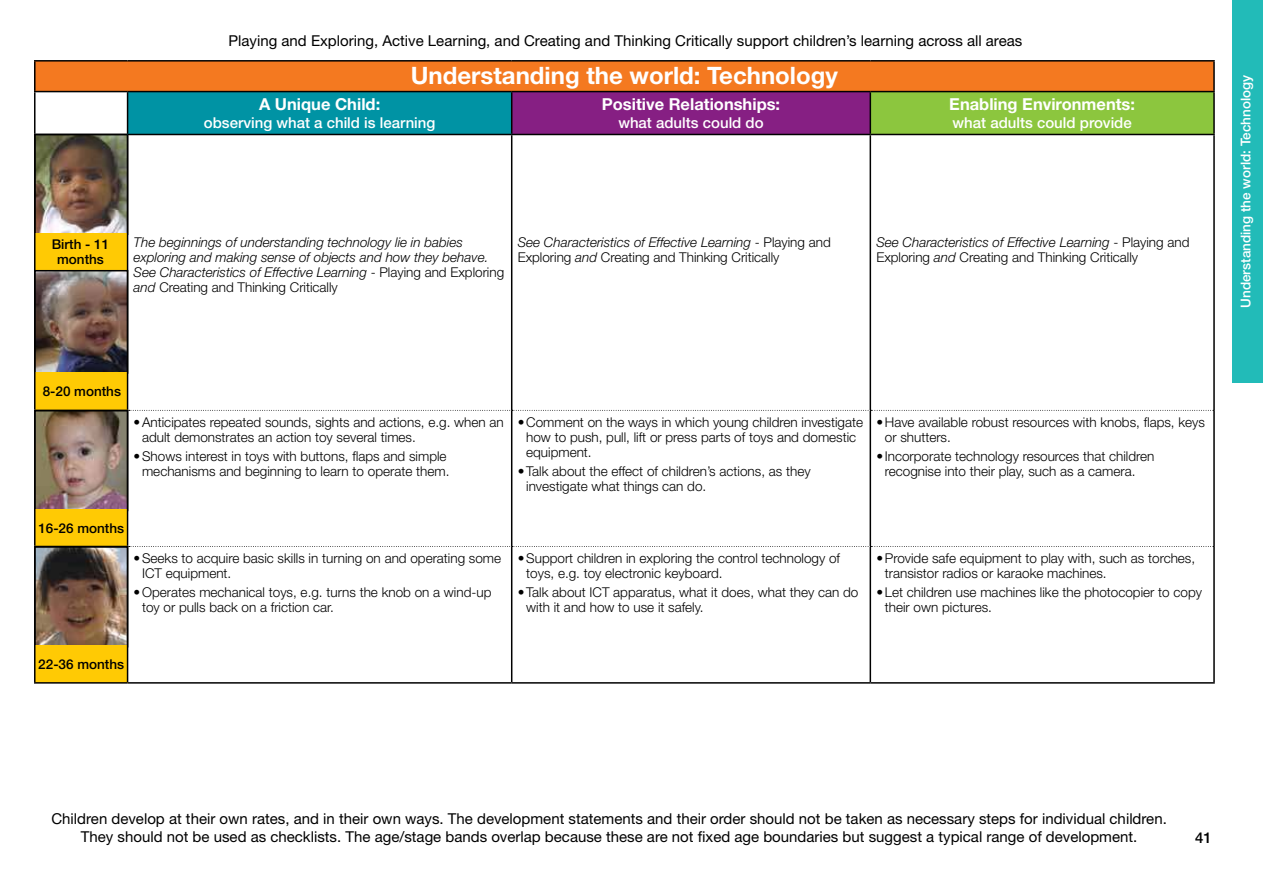
<style>
.page{position:relative;width:1263px;height:893px;background:#fff}
.page>*{position:absolute;margin:0;border:0;box-sizing:border-box;transform-origin:0 0}
.t1{font:700 24px "Helvetica Neue";color:#fff}
.t2{font:700 16.5px "Helvetica Neue";color:#fff}
.t3{font:15px/18px "Helvetica Neue";color:#000;text-align:center}
.t4{font:500 15px "Helvetica Neue";color:#fff}
.t5{font:500 15px "Helvetica Neue";color:#000}
.t6{font:300 13.5px/15px "Helvetica Neue";color:#000}
.t7{font:italic 300 13.5px/15px "Helvetica Neue";color:#000}
.t8{font:500 13.5px/15px "Helvetica Neue";color:#000;text-align:center}
.t9{font:500 13.5px "Helvetica Neue";color:#fff}
.s1{font-style:normal}
.s2{font-style:italic}
</style>
<div class="page">
<div style="left:1232px;top:0;width:31px;height:383px;background:#22bbb8"></div>
<img style="left:37px;top:413px;width:88px;height:95px">
<div style="left:35px;top:509px;width:92px;height:37px;background:#ffca04"></div>
<img style="left:37px;top:137px;width:88px;height:95px">
<div style="left:34px;top:233px;width:93px;height:37px;background:#ffca04"></div>
<img style="left:37px;top:549px;width:88px;height:95px">
<div style="left:34px;top:546px;width:94px;height:101px;border:2px solid #000"></div>
<div style="left:35px;top:646px;width:92px;height:37px;background:#ffca04"></div>
<img style="left:37px;top:273px;width:88px;height:98px">
<div style="left:34px;top:270px;width:94px;height:104px;border:2px solid #000"></div>
<div style="left:36px;top:372px;width:92px;height:37px;background:#ffca04"></div>
<div style="left:35px;top:61px;width:1179px;height:31px;background:#f47920"></div>
<div style="left:128px;top:92px;width:384px;height:42px;background:#0093a4"></div>
<div style="left:512px;top:92px;width:358px;height:42px;background:#861f83"></div>
<div style="left:870px;top:92px;width:344px;height:42px;background:#8cc63e"></div>
<hr style="left:34px;top:60px;width:94px;height:2px;background:#000">
<hr style="left:34px;top:62px;width:2px;height:29px;background:#000">
<hr style="left:128px;top:60px;width:384px;height:2px;background:#000">
<hr style="left:512px;top:60px;width:358px;height:2px;background:#000">
<hr style="left:870px;top:60px;width:345px;height:2px;background:#000">
<hr style="left:1213px;top:62px;width:2px;height:29px;background:#000">
<hr style="left:34px;top:91px;width:94px;height:1px;background:#000">
<hr style="left:34px;top:92px;width:2px;height:42px;background:#000">
<hr style="left:128px;top:91px;width:384px;height:1px;background:#000">
<hr style="left:127px;top:92px;width:1px;height:42px;background:#000">
<hr style="left:512px;top:91px;width:358px;height:1px;background:#000">
<hr style="left:511px;top:92px;width:1px;height:42px;background:#000">
<hr style="left:870px;top:91px;width:345px;height:1px;background:#000">
<hr style="left:869px;top:92px;width:2px;height:42px;background:#000">
<hr style="left:1213px;top:92px;width:2px;height:42px;background:#000">
<hr style="left:34px;top:134px;width:94px;height:1px;background:#000">
<hr style="left:34px;top:135px;width:2px;height:275px;background:#000">
<hr style="left:128px;top:134px;width:384px;height:1px;background:#000">
<hr style="left:512px;top:134px;width:358px;height:1px;background:#000">
<hr style="left:870px;top:134px;width:345px;height:1px;background:#000">
<hr style="left:34px;top:410px;width:94px;height:1px;background:#000">
<hr style="left:34px;top:411px;width:2px;height:135px;background:#000">
<hr style="left:34px;top:546px;width:94px;height:1px;background:#000">
<hr style="left:34px;top:547px;width:2px;height:135px;background:#000">
<hr style="left:34px;top:682px;width:94px;height:2px;background:#000">
<hr style="left:127px;top:135px;width:1px;height:275px;background:#000">
<hr style="left:511px;top:135px;width:1px;height:275px;background:#000">
<hr style="left:869px;top:135px;width:2px;height:275px;background:#000">
<hr style="left:1213px;top:135px;width:2px;height:275px;background:#000">
<hr style="left:127px;top:411px;width:1px;height:135px;background:#000">
<hr style="left:511px;top:411px;width:1px;height:135px;background:#000">
<hr style="left:869px;top:411px;width:2px;height:135px;background:#000">
<hr style="left:1213px;top:410px;width:2px;height:136px;background:#000">
<svg style="left:129px;top:410px;width:1085px;height:1px"></svg>
<svg style="left:129px;top:546px;width:1084px;height:1px"></svg>
<hr style="left:127px;top:547px;width:1px;height:135px;background:#000">
<hr style="left:511px;top:547px;width:1px;height:135px;background:#000">
<hr style="left:869px;top:547px;width:2px;height:135px;background:#000">
<hr style="left:1213px;top:546px;width:2px;height:136px;background:#000">
<hr style="left:128px;top:682px;width:384px;height:2px;background:#000">
<hr style="left:512px;top:682px;width:358px;height:2px;background:#000">
<hr style="left:870px;top:682px;width:345px;height:2px;background:#000">
<p class="t3" style="left:228px;top:33px;width:795px">Playing and Exploring, Active Learning, and Creating and Thinking Critically support children’s learning across all areas</p>
<h1 class="t1" style="left:411px;top:67px;width:429px">Understanding the world: Technology</h1>
<p class="t2" style="left:259px;top:98px;width:123px">A Unique Child:</p>
<p class="t4" style="left:204px;top:118px;width:233px">observing what a child is learning</p>
<p class="t2" style="left:602px;top:98px;width:180px">Positive Relationships:</p>
<p class="t4" style="left:618px;top:118px;width:147px">what adults could do</p>
<p class="t2" style="left:949px;top:98px;width:187px">Enabling Environments:</p>
<p class="t4" style="left:952px;top:118px;width:181px">what adults could provide</p>
<p class="t8" style="left:52px;top:238px;width:59px">Birth - 11 months</p>
<p class="t7" style="left:134px;top:236px;width:372px">The beginnings of understanding technology lie in babies exploring and making sense of objects and how they behave.<br>See Characteristics of Effective Learning <span class="s1">- Playing and Exploring </span>and <span class="s1">Creating and Thinking Critically</span></p>
<p class="t6" style="left:518px;top:236px;width:315px"><span class="s2">See Characteristics of Effective Learning</span> - Playing and<br>Exploring <span class="s2">and</span> Creating and Thinking Critically</p>
<p class="t6" style="left:876px;top:236px;width:315px"><span class="s2">See Characteristics of Effective Learning</span> - Playing and<br>Exploring <span class="s2">and</span> Creating and Thinking Critically</p>
<p class="t8" style="left:43px;top:385px;width:80px">8-20 months</p>
<p class="t6" style="left:142px;top:416px;width:363px;text-indent:-9px">• Anticipates repeated sounds, sights and actions, e.g. when an adult demonstrates an action toy several times.</p>
<p class="t6" style="left:134px;top:450px;width:317px;text-align:right">• Shows interest in toys with buttons, flaps and simple mechanisms and beginning to learn to operate them.</p>
<p class="t8" style="left:38px;top:522px;width:87px">16-26 months</p>
<p class="t6" style="left:142px;top:552px;width:361px;text-indent:-9px">• Seeks to acquire basic skills in turning on and operating some<br>ICT equipment.</p>
<p class="t6" style="left:142px;top:586px;width:351px;text-indent:-9px">• Operates mechanical toys, e.g. turns the knob on a wind-up toy or pulls back on a friction car.</p>
<p class="t6" style="left:526px;top:416px;width:338px;text-indent:-9px">• Comment on the ways in which young children investigate how to push, pull, lift or press parts of toys and domestic equipment.</p>
<p class="t6" style="left:526px;top:465px;width:286px;text-indent:-9px">• Talk about the effect of children’s actions, as they investigate what things can do.</p>
<p class="t6" style="left:885px;top:416px;width:322px;text-indent:-9px">• Have available robust resources with knobs, flaps, keys or shutters.</p>
<p class="t6" style="left:885px;top:450px;width:271px;text-indent:-9px">• Incorporate technology resources that children recognise into their play, such as a camera.</p>
<p class="t6" style="left:526px;top:552px;width:315px;text-indent:-9px">• Support children in exploring the control technology of toys, e.g. toy electronic keyboard.</p>
<p class="t6" style="left:526px;top:586px;width:334px;text-indent:-9px">• Talk about ICT apparatus, what it does, what they can do with it and how to use it safely.</p>
<p class="t6" style="left:885px;top:552px;width:312px;text-indent:-9px">• Provide safe equipment to play with, such as torches, transistor radios or karaoke machines.</p>
<p class="t6" style="left:885px;top:586px;width:319px;text-indent:-9px">• Let children use machines like the photocopier to copy their own pictures.</p>
<p class="t8" style="left:38px;top:658px;width:87px">22-36 months</p>
<p class="t9" style="left:1241px;top:308px;width:234px;rotate:-90deg">Understanding the world: Technology</p>
<p class="t3" style="left:51px;top:811px;width:1117px">Children develop at their own rates, and in their own ways. The development statements and their order should not be taken as necessary steps for individual children.<br>They should not be used as checklists. The age/stage bands overlap because these are not fixed age boundaries but suggest a typical range of development.</p>
<p class="t5" style="left:1195px;top:831px;width:18px">41</p>
</div>
